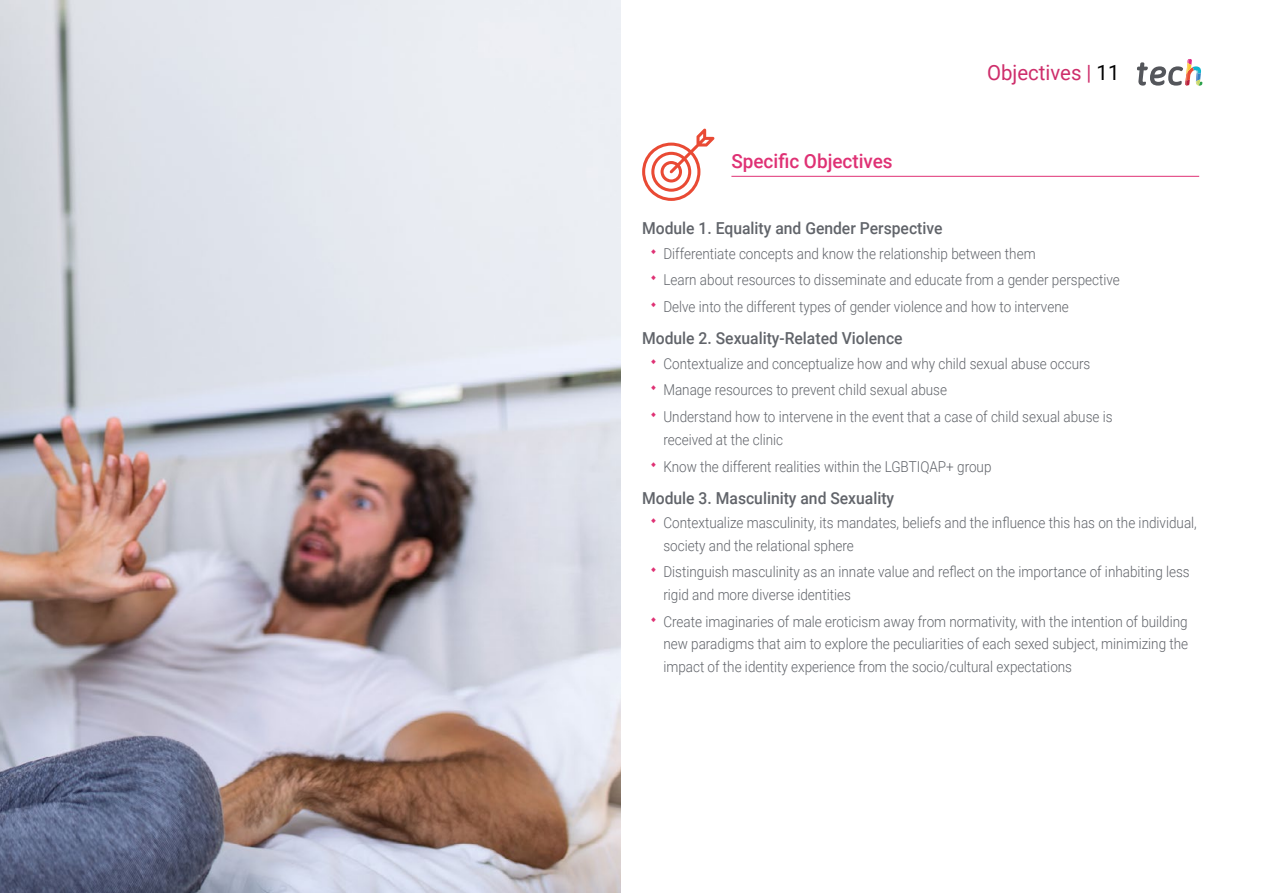
<style>
.page{position:relative;width:1263px;height:893px;background:#fff}
.page>*{position:absolute;margin:0;border:0;box-sizing:border-box;transform-origin:0 0}
.t1{font:21px "Roboto";color:#ce2e6b}
.t2{font:500 19.5px "Roboto";color:#df3174}
.t3{font:500 16.5px "Roboto";color:#61646a;scale:.95 1}
.t4{font:300 15px/26.7px "Roboto";color:#61646a;scale:.9 1}
.s1{color:#000}
</style>
<div class="page">
<img style="left:0;top:0;width:621px;height:893px">
<hr style="left:731px;top:176px;width:468px;height:1px;background:#df3174">
<svg style="left:642px;top:129px;width:72px;height:72px"></svg>
<svg style="left:1137px;top:59px;width:65px;height:27px"></svg>
<h2 class="t2" style="left:731px;top:147px;width:163px">Specific Objectives</h2>
<h1 class="t1" style="left:987px;top:57px;width:134px">Objectives | <span class="s1">11</span></h1>
<p class="t3" style="left:642px;top:217px;width:318px">Module 1. Equality and Gender Perspective</p>
<p class="t4" style="left:663px;top:239px;width:509px">Differentiate concepts and know the relationship between them<br>Learn about resources to disseminate and educate from a gender perspective<br>Delve into the different types of gender violence and how to intervene</p>
<p class="t3" style="left:642px;top:327px;width:276px">Module 2. Sexuality-Related Violence</p>
<p class="t4" style="left:663px;top:349px;width:501px">Contextualize and conceptualize how and why child sexual abuse occurs<br>Manage resources to prevent child sexual abuse<br>Understand how to intervene in the event that a case of child sexual abuse is</p>
<p class="t4" style="left:663px;top:425px;width:366px">received at the clinic<br>Know the different realities within the LGBTIQAP+ group</p>
<p class="t3" style="left:642px;top:486px;width:267px">Module 3. Masculinity and Sexuality</p>
<p class="t4" style="left:663px;top:511px;width:594px;line-height:22.5px">Contextualize masculinity, its mandates, beliefs and the influence this has on the individual, society and the relational sphere</p>
<p class="t4" style="left:663px;top:560px;width:586px;line-height:22.5px">Distinguish masculinity as an innate value and reflect on the importance of inhabiting less rigid and more diverse identities</p>
<p class="t4" style="left:663px;top:609px;width:585px;line-height:22.5px;text-align:justify">Create imaginaries of male eroticism away from normativity, with the intention of building new paradigms that aim to explore the peculiarities of each sexed subject, minimizing the impact of the identity experience from the socio/cultural expectations</p>
</div>
